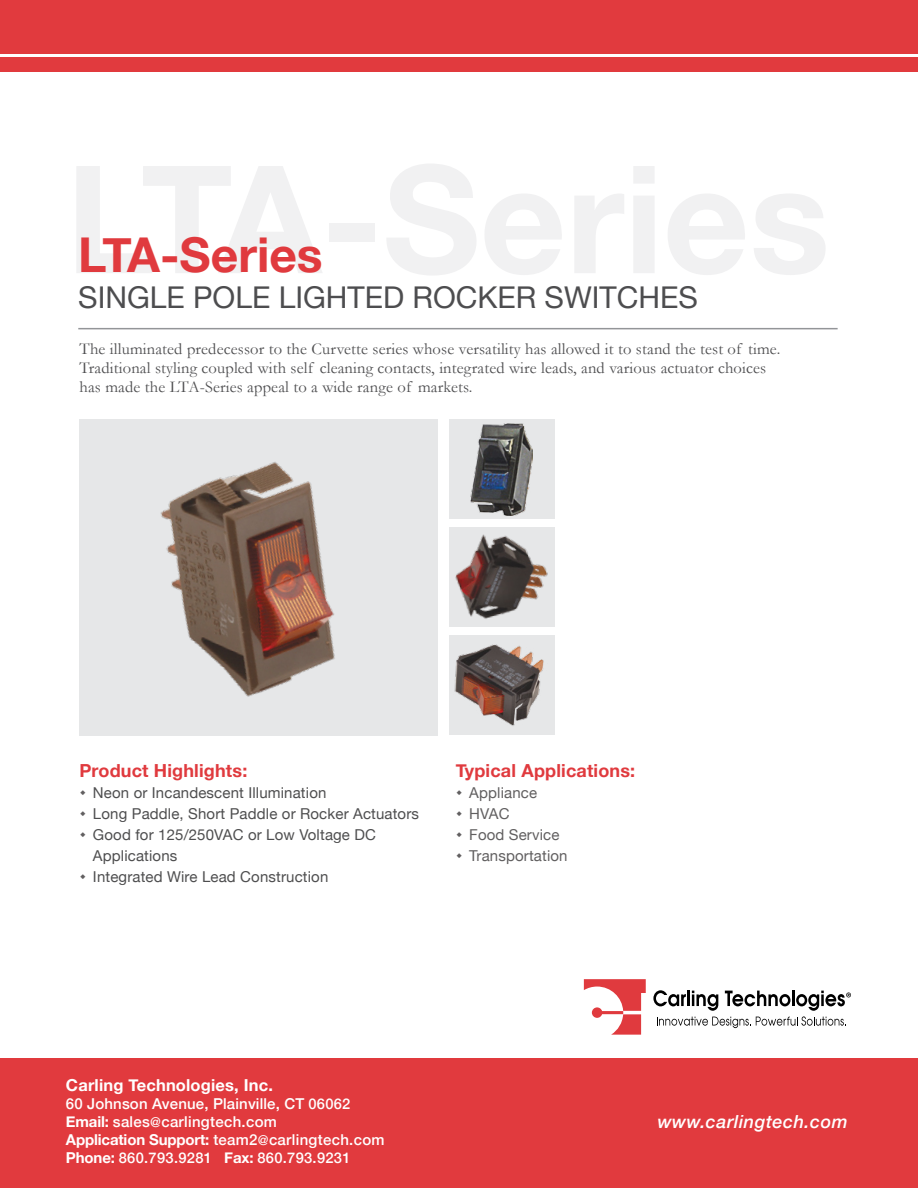
<style>
.page{position:relative;width:918px;height:1188px;background:#fff}
.page>*{position:absolute;margin:0;border:0;box-sizing:border-box;transform-origin:0 0}
.t1{font:700 48px "Helvetica Neue";color:#e03a3e}
.t2{font:30px "Helvetica Neue";color:#4d4d4f}
.t3{font:700 18px "Helvetica Neue";letter-spacing:.01em;color:#e03a3e}
.t4{font:italic 500 18px "Helvetica Neue";letter-spacing:.03em;color:#fff}
.t5{font:16.5px/18.8px "Garamond";letter-spacing:.01em;color:#4d4d4f}
.t6{font:700 16.5px "Helvetica Neue";letter-spacing:.01em;color:#fff}
.t7{font:15px/21px "Helvetica Neue";letter-spacing:.01em;color:#4e4e4f}
.t8{font:500 15px/18px "Helvetica Neue";letter-spacing:.02em;color:#fff}
.t9{font:15px/21px "Helvetica Neue";letter-spacing:.01em;color:#615f60}
.t10{font:500 14.7px "Helvetica Neue";letter-spacing:.02em;color:#fff}
.s1{font-size:14.7px}
.s2{font-weight:700}
.s3{font-size:13.5px}
.s4{font-weight:700;font-size:15px}
</style>
<div class="page">
<div style="left:0;top:57px;width:918px;height:15px;background:#e13a3e"></div>
<div style="left:0;top:0;width:918px;height:54px;background:#e13a3e"></div>
<div style="left:0;top:1058px;width:918px;height:130px;background:#e13a3e"></div>
<svg style="left:584px;top:979px;width:62px;height:56px"></svg>
<svg style="left:653px;top:990px;width:198px;height:38px"></svg>
<hr style="left:78px;top:328px;width:760px;height:1px;background:#939598">
<div style="left:79px;top:419px;width:359px;height:316px;background:#e6e7e8"></div>
<div style="left:449px;top:419px;width:106px;height:100px;background:#e6e7e8"></div>
<div style="left:449px;top:527px;width:106px;height:100px;background:#e6e7e8"></div>
<div style="left:449px;top:635px;width:106px;height:100px;background:#e6e7e8"></div>
<img style="left:160px;top:462px;width:175px;height:235px">
<img style="left:455px;top:534px;width:93px;height:85px">
<img style="left:454px;top:644px;width:90px;height:82px">
<img style="left:471px;top:423px;width:62px;height:92px">
<h1 class="t1" style="left:78px;top:217px;width:246px">LTA-Series</h1>
<h2 class="t2" style="left:78px;top:275px;width:621px">SINGLE POLE LIGHTED ROCKER SWITCHES</h2>
<p class="t5" style="left:79px;top:340px;width:702px">The illuminated predecessor to the Curvette series whose versatility has allowed it to stand the test of time.<br>Traditional styling coupled with self cleaning contacts, integrated wire leads, and various actuator choices has made the LTA-Series appeal to a wide range of markets.</p>
<p class="t3" style="left:79px;top:756px;width:169px">Product Highlights:</p>
<p class="t7" style="left:93px;top:783px;width:328px">Neon or Incandescent Illumination<br>Long Paddle, Short Paddle or Rocker Actuators Good for 125/250VAC or Low Voltage DC Applications<br>Integrated Wire Lead Construction</p>
<p class="t3" style="left:456px;top:756px;width:181px">Typical Applications:</p>
<p class="t9" style="left:469px;top:783px;width:100px">Appliance<br>HVAC<br>Food Service<br>Transportation</p>
<p class="t6" style="left:66px;top:1072px;width:208px">Carling Technologies, Inc.</p>
<p class="t8" style="left:66px;top:1093px;width:320px">60 Johnson Avenue, Plainville, CT <span class="s1">06062<br></span><span class="s2">Email:</span> sales<span class="s3">@</span>carlingtech.com<br><span class="s2">Application Support:</span> team2<span class="s3">@</span>carlingtech.com</p>
<p class="t10" style="left:66px;top:1146px;width:286px"><span class="s4">Phone:</span> 860.793.9281 <span class="s4">Fax:</span> 860.793.9231</p>
<p class="t4" style="left:658px;top:1106px;width:192px">www.carlingtech.com</p>
</div>
